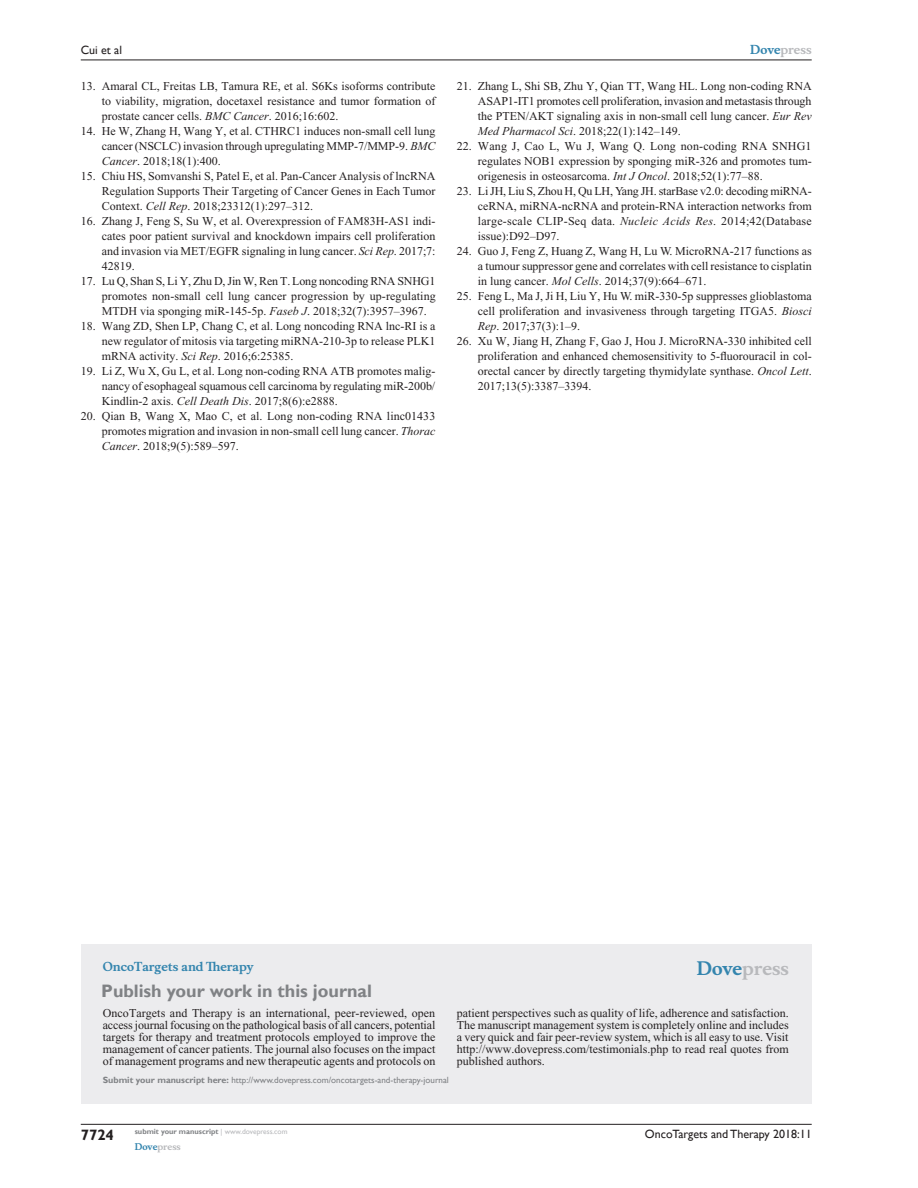
<style>
.page{position:relative;width:918px;height:1188px;background:#fff}
.page>*{position:absolute;margin:0;border:0;box-sizing:border-box;transform-origin:0 0}
.PromBx-H1{font:700 18px "Gill Sans";color:#808285}
.PromBx-Brand{font:700 18px "Musee";color:#b8b9bc}
.t1{font:700 15px "Gill Sans";color:#231f20}
.RefNL2{font:12px/15px "Times New Roman";color:#231f20;text-align:justify}
.PromBx-Tx{font:12px/12px "Times New Roman";color:#231f20;text-align:justify}
.t2{font:12px "Gill Sans";color:#231f20}
.PromBx-JrnlName{font:700 12px "Musee";color:#3485ae}
.t3{font:700 12px "Musee";color:#b8b9bc}
.PromBx-SubmitMssWebA{font:9px "Gill Sans";color:#808285}
.t4{font:700 9px "Musee";color:#b8b9bc}
.t5{font:700 7.5px "Gill Sans";color:#808285}
.s1{font-style:italic}
.s2{color:#3485ae}
.s3{font-weight:700}
.s4{font-weight:400;color:#b8b9bc}
</style>
<div class="page">
<div style="left:81px;top:944px;width:731px;height:159px;background:#ececee"></div>
<hr style="left:81px;top:1124px;width:731px;height:1px;background:#231f20">
<hr style="left:81px;top:60px;width:731px;height:1px;background:#231f20">
<p class="t2" style="left:81px;top:43px;width:43px">Cui et al</p>
<p class="RefNL2" style="left:102px;top:79px;width:335px;text-indent:-21px">13. Amaral CL, Freitas LB, Tamura RE, et al. S6Ks isoforms contribute to viability, migration, docetaxel resistance and tumor formation of prostate cancer cells. <span class="s1">BMC Cancer</span>. 2016;16:602.</p>
<p class="RefNL2" style="left:102px;top:124px;width:335px;text-indent:-21px">14. He W, Zhang H, Wang Y, et al. CTHRC1 induces non-small cell lung cancer (NSCLC) invasion through upregulating MMP-7/MMP-9. <span class="s1">BMC Cancer</span>. 2018;18(1):400.</p>
<p class="RefNL2" style="left:102px;top:169px;width:335px;text-indent:-21px">15. Chiu HS, Somvanshi S, Patel E, et al. Pan-Cancer Analysis of lncRNA Regulation Supports Their Targeting of Cancer Genes in Each Tumor Context. <span class="s1">Cell Rep</span>. 2018;23312(1):297–312.</p>
<p class="RefNL2" style="left:102px;top:214px;width:335px;text-indent:-21px">16. Zhang J, Feng S, Su W, et al. Overexpression of FAM83H-AS1 indi&shy;cates poor patient survival and knockdown impairs cell proliferation and invasion via MET/EGFR signaling in lung cancer. <span class="s1">Sci Rep</span>. 2017;7:<br>42819.</p>
<p class="RefNL2" style="left:102px;top:274px;width:336px;text-indent:-21px">17. Lu Q, Shan S, Li Y, Zhu D, Jin W, Ren T. Long noncoding RNA SNHG1 promotes non-small cell lung cancer progression by up-regulating MTDH via sponging miR-145-5p. <span class="s1">Faseb J</span>. 2018;32(7):3957–3967.</p>
<p class="RefNL2" style="left:102px;top:319px;width:335px;text-indent:-21px">18. Wang ZD, Shen LP, Chang C, et al. Long noncoding RNA lnc-RI is a new regulator of mitosis via targeting miRNA-210-3p to release PLK1 mRNA activity. <span class="s1">Sci Rep</span>. 2016;6:25385.</p>
<p class="RefNL2" style="left:102px;top:364px;width:335px;text-indent:-21px">19. Li Z, Wu X, Gu L, et al. Long non-coding RNA ATB promotes malig&shy;nancy of esophageal squamous cell carcinoma by regulating miR-200b/ Kindlin-2 axis. <span class="s1">Cell Death Dis</span>. 2017;8(6):e2888.</p>
<p class="RefNL2" style="left:102px;top:409px;width:335px;text-indent:-21px">20. Qian B, Wang X, Mao C, et al. Long non-coding RNA linc01433 promotes migration and invasion in non-small cell lung cancer. <span class="s1">Thorac Cancer</span>. 2018;9(5):589–597.</p>
<p class="t3" style="left:750px;top:43px;width:63px"><span class="s2">Dove</span>press</p>
<p class="RefNL2" style="left:478px;top:79px;width:335px;text-indent:-21px">21. Zhang L, Shi SB, Zhu Y, Qian TT, Wang HL. Long non-coding RNA ASAP1-IT1 promotes cell proliferation, invasion and metastasis through the PTEN/AKT signaling axis in non-small cell lung cancer. <span class="s1">Eur Rev Med Pharmacol Sci</span>. 2018;22(1):142–149.</p>
<p class="RefNL2" style="left:478px;top:139px;width:335px;text-indent:-21px">22. Wang J, Cao L, Wu J, Wang Q. Long non-coding RNA SNHG1 regulates NOB1 expression by sponging miR-326 and promotes tum&shy;origenesis in osteosarcoma. <span class="s1">Int J Oncol</span>. 2018;52(1):77–88.</p>
<p class="RefNL2" style="left:478px;top:184px;width:335px;text-indent:-21px">23. Li JH, Liu S, Zhou H, Qu LH, Yang JH. starBase v2.0: decoding miRNA&shy;ceRNA, miRNA-ncRNA and protein-RNA interaction networks from large-scale CLIP-Seq data. <span class="s1">Nucleic Acids Res</span>. 2014;42(Database issue):D92–D97.</p>
<p class="RefNL2" style="left:478px;top:244px;width:335px;text-indent:-21px">24. Guo J, Feng Z, Huang Z, Wang H, Lu W. MicroRNA-217 functions as a tumour suppressor gene and correlates with cell resistance to cisplatin in lung cancer. <span class="s1">Mol Cells</span>. 2014;37(9):664–671.</p>
<p class="RefNL2" style="left:478px;top:289px;width:335px;text-indent:-21px">25. Feng L, Ma J, Ji H, Liu Y, Hu W. miR-330-5p suppresses glioblastoma cell proliferation and invasiveness through targeting ITGA5. <span class="s1">Biosci Rep</span>. 2017;37(3):1–9.</p>
<p class="RefNL2" style="left:478px;top:334px;width:335px;text-indent:-21px">26. Xu W, Jiang H, Zhang F, Gao J, Hou J. MicroRNA-330 inhibited cell proliferation and enhanced chemosensitivity to 5-fluorouracil in col&shy;orectal cancer by directly targeting thymidylate synthase. <span class="s1">Oncol Lett</span>.<br>2017;13(5):3387–3394.</p>
<p class="PromBx-JrnlName" style="left:103px;top:959px;width:152px">OncoTargets and Therapy</p>
<p class="PromBx-H1" style="left:101px;top:980px;width:272px">Publish your work in this journal</p>
<p class="PromBx-Brand" style="left:697px;top:958px;width:94px"><span class="s2">Dove</span>press</p>
<p class="PromBx-Tx" style="left:103px;top:1007px;width:334px">OncoTargets and Therapy is an international, peer-reviewed, open access journal focusing on the pathological basis of all cancers, potential targets for therapy and treatment protocols employed to improve the management of cancer patients. The journal also focuses on the impact of management programs and new therapeutic agents and protocols on</p>
<p class="PromBx-Tx" style="left:457px;top:1007px;width:333px">patient perspectives such as quality of life, adherence and satisfaction.<br>The manuscript management system is completely online and includes a very quick and fair peer-review system, which is all easy to use. Visit http://www.dovepress.com/testimonials.php to read real quotes from published authors.</p>
<p class="PromBx-SubmitMssWebA" style="left:103px;top:1075px;width:348px"><span class="s3">Submit your manuscript here:</span> http://www.dovepress.com/oncotargets-and-therapy-journal</p>
<p class="t1" style="left:81px;top:1126px;width:35px">7724</p>
<p class="t5" style="left:135px;top:1127px;width:154px">submit your manuscript <span class="s4">| www.dovepress.com</span></p>
<p class="t4" style="left:135px;top:1141px;width:48px"><span class="s2">Dove</span>press</p>
<p class="t2" style="left:645px;top:1127px;width:168px">OncoTargets and Therapy 2018:11</p>
</div>
